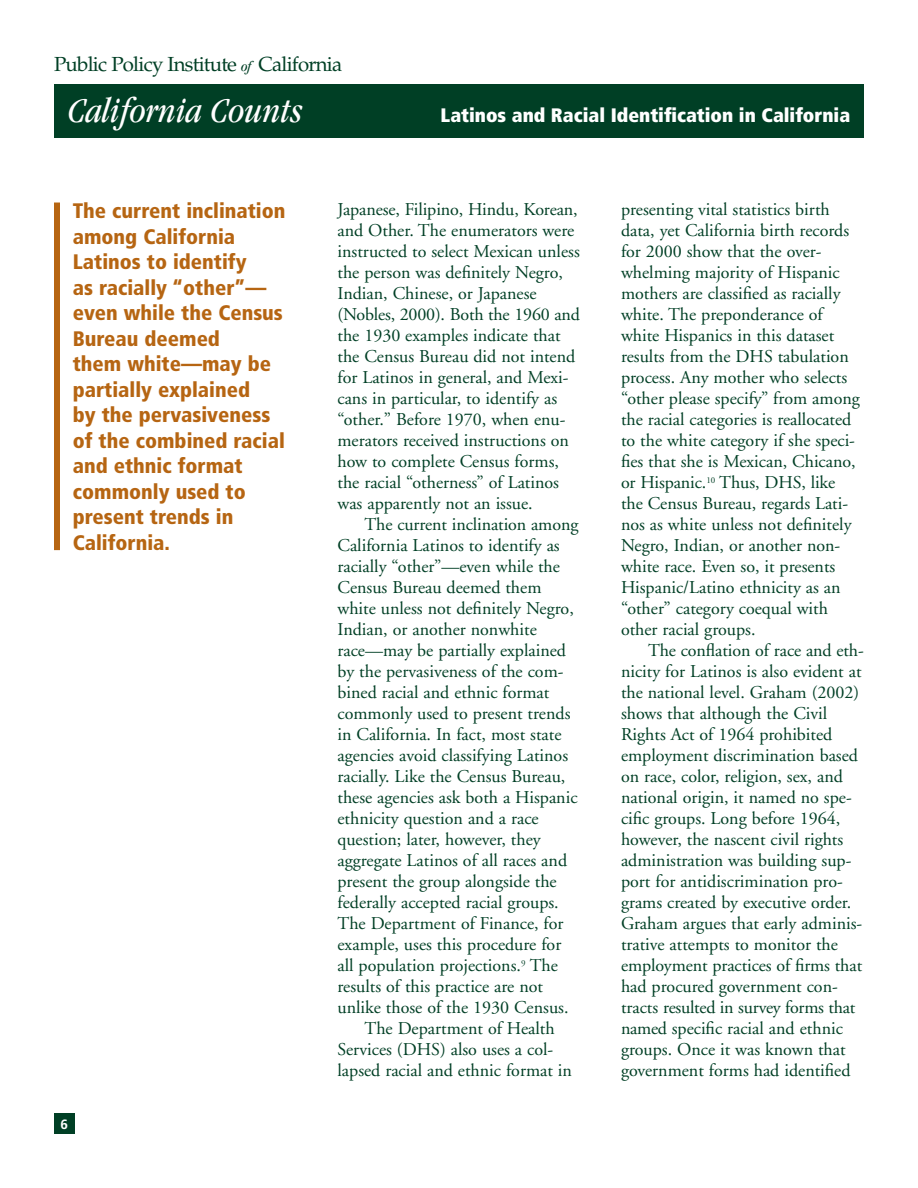
<style>
.page{position:relative;width:918px;height:1188px;background:#fff}
.page>*{position:absolute;margin:0;border:0;box-sizing:border-box;transform-origin:0 0}
.t1{font:italic condensed 36px "Garamond";color:#fff}
.t2{font:900 condensed 21px/25.5px "Frutiger";color:#b66512}
.t3{font:20.4px "Palatino";letter-spacing:-.035em;color:#003f25}
.t4{font:900 condensed 19.5px "Frutiger";color:#fff}
.t5{font:18px/21px "Adobe Garamond";color:#003f25}
.t6{font:700 13.5px "Frutiger";color:#fff}
.s1{font-family:"Garamond";font-style:italic;font-stretch:condensed;font-size:14.4px}
</style>
<div class="page">
<div style="left:54px;top:84px;width:810px;height:54px;background:#003f25"></div>
<div style="left:54px;top:1114px;width:20px;height:20px;background:#003f25"></div>
<div style="left:54px;top:203px;width:6px;height:347px;background:#b66512"></div>
<p class="t3" style="left:54px;top:56px;width:290px">Public Policy Institute <span class="s1">of</span> California</p>
<h1 class="t1" style="left:68px;top:96px;width:236px">California Counts</h1>
<p class="t4" style="left:441px;top:107px;width:411px">Latinos and Racial Identification in California</p>
<p class="t2" style="left:73px;top:200px;width:214px">The current inclination among California<br>Latinos to identify<br>as racially “other”— even while the Census<br>Bureau deemed<br>them white—may be partially explained<br>by the pervasiveness of the combined racial and ethnic format commonly used to present trends in<br>California.</p>
<p class="t6" style="left:60px;top:1119px;width:9px">6</p>
<p class="t5" style="left:337px;top:201px;width:244px">Japanese, Filipino, Hindu, Korean, and Other. The enumerators were instructed to select Mexican unless the person was definitely Negro,<br>Indian, Chinese, or Japanese (Nobles, 2000). Both the 1960 and the 1930 examples indicate that the Census Bureau did not intend for Latinos in general, and Mexi&shy;cans in particular, to identify as “other.” Before 1970, when enu&shy;merators received instructions on how to complete Census forms, the racial “otherness” of Latinos was apparently not an issue.</p>
<p class="t5" style="left:364px;top:516px;width:215px">The current inclination among</p>
<p class="t5" style="left:338px;top:537px;width:224px">California Latinos to identify as</p>
<p class="t5" style="left:338px;top:558px;width:224px">racially “other”—even while the</p>
<p class="t5" style="left:338px;top:579px;width:206px">Census Bureau deemed them</p>
<p class="t5" style="left:338px;top:600px;width:238px">white unless not definitely Negro,</p>
<p class="t5" style="left:338px;top:621px;width:201px">Indian, or another nonwhite</p>
<p class="t5" style="left:338px;top:642px;width:230px">race—may be partially explained</p>
<p class="t5" style="left:338px;top:663px;width:228px">by the pervasiveness of the com-</p>
<p class="t5" style="left:338px;top:684px;width:213px">bined racial and ethnic format</p>
<p class="t5" style="left:338px;top:705px;width:235px">commonly used to present trends</p>
<p class="t5" style="left:338px;top:726px;width:225px">in California. In fact, most state</p>
<p class="t5" style="left:338px;top:747px;width:232px">agencies avoid classifying Latinos</p>
<p class="t5" style="left:338px;top:768px;width:229px">racially. Like the Census Bureau,</p>
<p class="t5" style="left:338px;top:789px;width:242px">these agencies ask both a Hispanic</p>
<p class="t5" style="left:338px;top:810px;width:203px">ethnicity question and a race</p>
<p class="t5" style="left:338px;top:831px;width:205px">question; later, however, they</p>
<p class="t5" style="left:338px;top:852px;width:231px">aggregate Latinos of all races and</p>
<p class="t5" style="left:338px;top:873px;width:221px">present the group alongside the</p>
<p class="t5" style="left:338px;top:894px;width:223px">federally accepted racial groups.</p>
<p class="t5" style="left:338px;top:915px;width:228px">The Department of Finance, for</p>
<p class="t5" style="left:338px;top:936px;width:225px">example, uses this procedure for</p>
<p class="t5" style="left:338px;top:957px;width:222px">all population projections.<sup>9</sup> The</p>
<p class="t5" style="left:338px;top:978px;width:207px">results of this practice are not</p>
<p class="t5" style="left:338px;top:999px;width:233px">unlike those of the 1930 Census.</p>
<p class="t5" style="left:365px;top:1020px;width:192px">The Department of Health</p>
<p class="t5" style="left:338px;top:1041px;width:217px">Services (DHS) also uses a col-</p>
<p class="t5" style="left:338px;top:1062px;width:236px">lapsed racial and ethnic format in</p>
<p class="t5" style="left:621px;top:201px;width:240px">presenting vital statistics birth data, yet California birth records for 2000 show that the over&shy;whelming majority of Hispanic mothers are classified as racially white. The preponderance of white Hispanics in this dataset results from the DHS tabulation process. Any mother who selects “other please specify” from among the racial categories is reallocated to the white category if she speci&shy;fies that she is Mexican, Chicano, or Hispanic.<sup>10</sup> Thus, DHS, like the Census Bureau, regards Lati&shy;nos as white unless not definitely<br>Negro, Indian, or another non&shy;white race. Even so, it presents<br>Hispanic/Latino ethnicity as an “other” category coequal with other racial groups.</p>
<p class="t5" style="left:621px;top:642px;width:244px;text-indent:27px">The conflation of race and eth&shy;nicity for Latinos is also evident at the national level. Graham (2002) shows that although the Civil Rights Act of 1964 prohibited employment discrimination based on race, color, religion, sex, and national origin, it named no spe&shy;cific groups. Long before 1964, however, the nascent civil rights administration was building sup&shy;port for antidiscrimination pro&shy;grams created by executive order.<br>Graham argues that early adminis&shy;trative attempts to monitor the employment practices of firms that had procured government con&shy;tracts resulted in survey forms that named specific racial and ethnic groups. Once it was known that government forms had identified</p>
</div>
